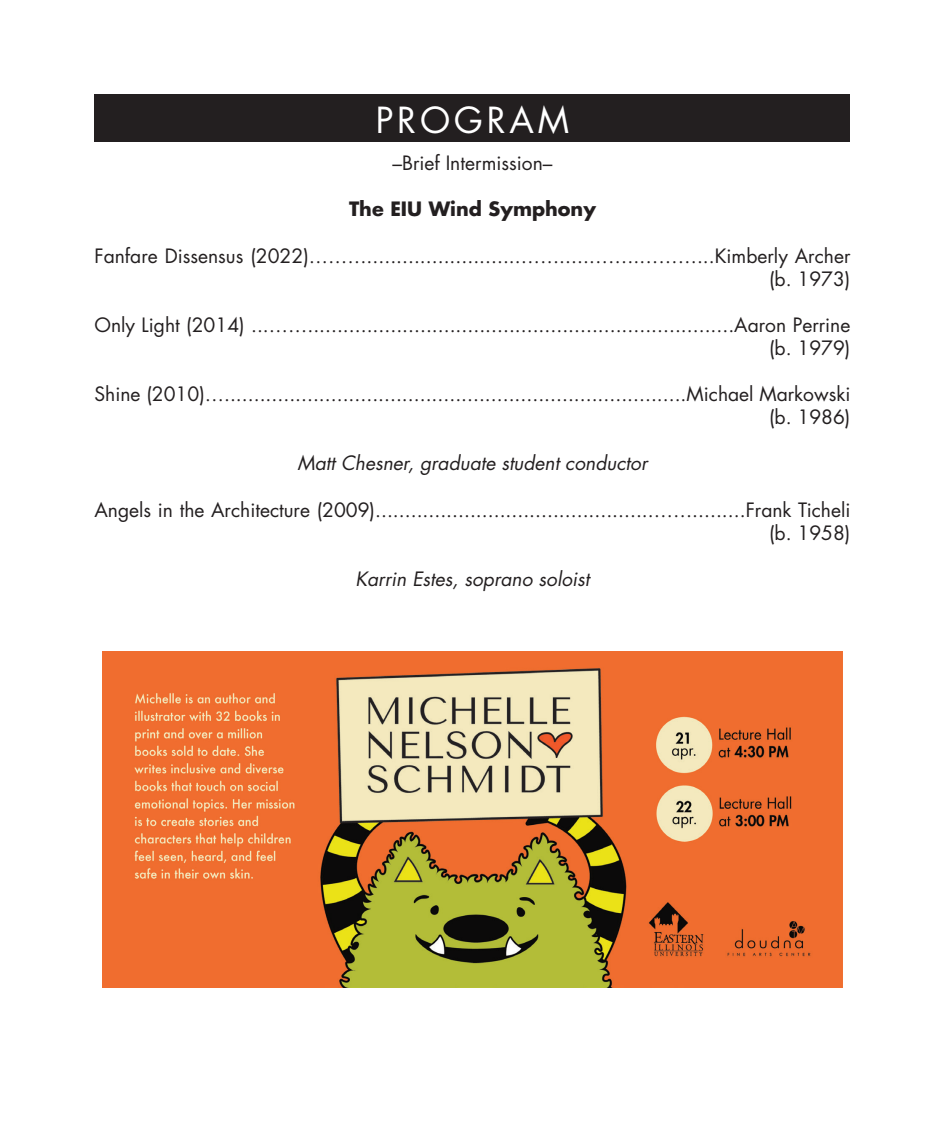
<style>
.page{position:relative;width:945px;height:1134px;background:#fff}
.page>*{position:absolute;margin:0;border:0;box-sizing:border-box;transform-origin:0 0}
.t1{font:35px "Futura Std";letter-spacing:.11em;color:#fff}
.t2{font:19.25px "Futura Std";color:#231f20}
.t3{font:italic 19.25px "Futura Std";color:#231f20}
.t4{font:700 19.25px "Futura Std";color:#231f20}
</style>
<div class="page">
<div style="left:94px;top:94px;width:756px;height:48px;background:#231f20"></div>
<img style="left:103px;top:651px;width:739px;height:336px">
<p class="t1" style="left:376px;top:97px;width:195px">PROGRAM</p>
<p class="t2" style="left:392px;top:151px;width:162px">–Brief Intermission–</p>
<p class="t4" style="left:349px;top:196px;width:248px">The EIU Wind Symphony</p>
<p class="t2" style="left:94px;top:243px;width:757px">Fanfare Dissensus (2022)………..........................…….....……..………...Kimberly Archer</p>
<p class="t2" style="left:769px;top:266px;width:83px">(b. 1973)</p>
<p class="t2" style="left:94px;top:313px;width:757px">Only Light (2014) ...……........................................................................Aaron Perrine</p>
<p class="t2" style="left:769px;top:336px;width:83px">(b. 1979)</p>
<p class="t2" style="left:94px;top:382px;width:758px">Shine (2010)…..............................................................................Michael Markowski</p>
<p class="t2" style="left:769px;top:405px;width:83px">(b. 1986)</p>
<p class="t3" style="left:298px;top:451px;width:351px">Matt Chesner, graduate student conductor</p>
<p class="t2" style="left:94px;top:497px;width:758px">Angels in the Architecture (2009)...............................................…….........Frank Ticheli</p>
<p class="t2" style="left:769px;top:520px;width:83px">(b. 1958)</p>
<p class="t3" style="left:355px;top:567px;width:236px">Karrin Estes, soprano soloist</p>
</div>
